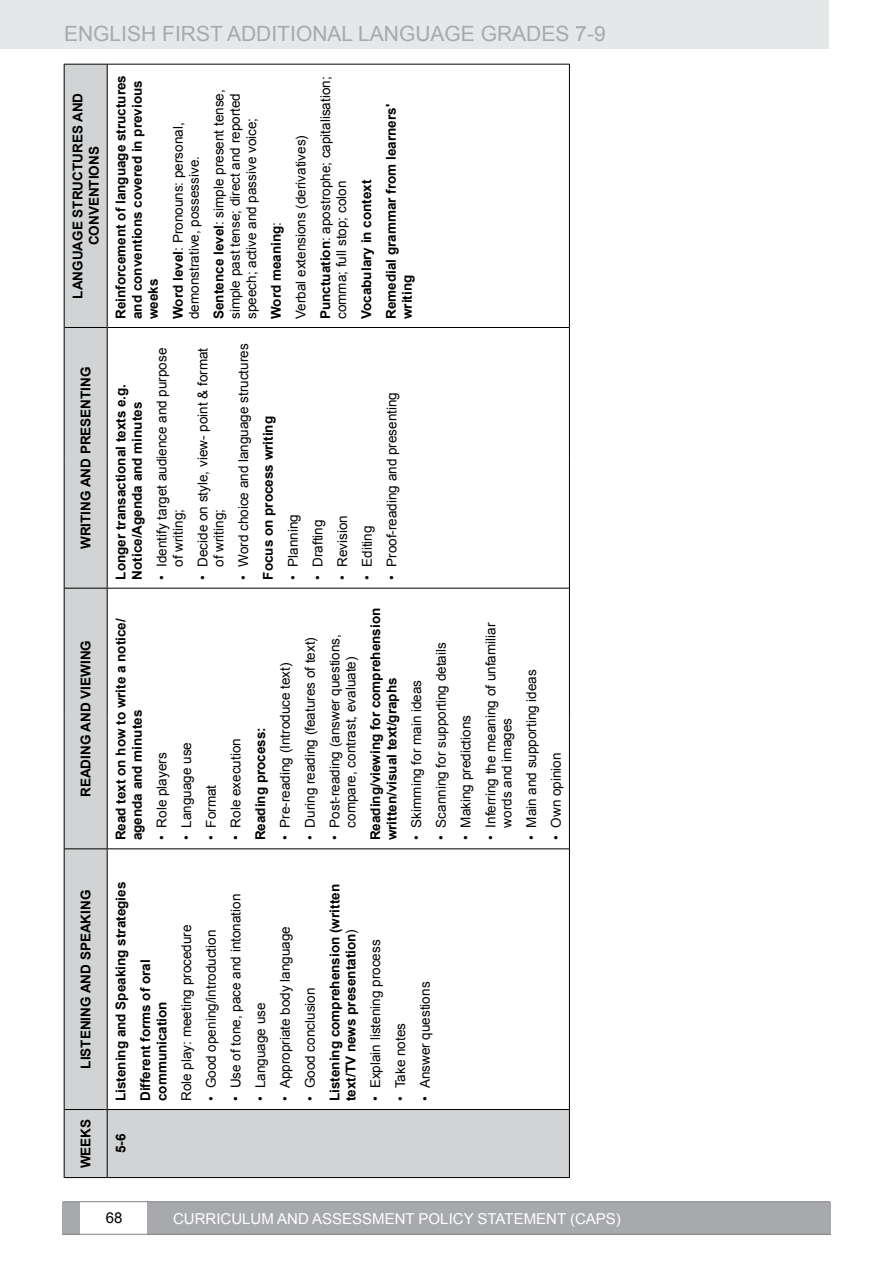
<style>
.page{position:relative;width:893px;height:1263px;background:#fff}
.page>*{position:absolute;margin:0;border:0;box-sizing:border-box;transform-origin:0 0}
.t1{font:21px "Arial";color:#a7a9ac}
.t2{font:15px "Arial";color:#fff}
.t3{font:15px "Arial";color:#000}
.t4{font:13.5px/16.2px "Arial";color:#000}
.t5{font:700 13.5px/16.2px "Arial";color:#000}
.s1{font-weight:700}
.s2{font-weight:400}
</style>
<div class="page">
<div style="left:0;top:0;width:829px;height:49px;background:#e6e7e8"></div>
<div style="left:63px;top:1202px;width:17px;height:32px;background:#a7a9ac"></div>
<div style="left:147px;top:1202px;width:683px;height:32px;background:#a7a9ac"></div>
<hr style="left:63px;top:1234px;width:767px;height:1px;background:#808285">
<hr style="left:63px;top:1201px;width:767px;height:1px;background:#808285">
<svg style="left:65px;top:65px;width:504px;height:1112px"></svg>
<hr style="left:108px;top:1177px;width:461px;height:1px;background:#000">
<hr style="left:108px;top:1109px;width:461px;height:1px;background:#000">
<hr style="left:108px;top:848px;width:461px;height:1px;background:#000">
<hr style="left:108px;top:588px;width:461px;height:1px;background:#000">
<hr style="left:108px;top:327px;width:461px;height:1px;background:#000">
<hr style="left:108px;top:64px;width:461px;height:1px;background:#000">
<hr style="left:569px;top:1109px;width:1px;height:69px;background:#000">
<hr style="left:569px;top:849px;width:1px;height:260px;background:#000">
<hr style="left:569px;top:718px;width:1px;height:131px;background:#000">
<hr style="left:569px;top:588px;width:1px;height:130px;background:#000">
<hr style="left:569px;top:458px;width:1px;height:130px;background:#000">
<hr style="left:569px;top:327px;width:1px;height:131px;background:#000">
<hr style="left:569px;top:64px;width:1px;height:263px;background:#000">
<hr style="left:64px;top:1109px;width:1px;height:69px;background:#000">
<hr style="left:65px;top:1177px;width:42px;height:1px;background:#000">
<hr style="left:64px;top:849px;width:1px;height:260px;background:#000">
<hr style="left:65px;top:1109px;width:42px;height:1px;background:#000">
<hr style="left:64px;top:718px;width:1px;height:131px;background:#000">
<hr style="left:65px;top:848px;width:42px;height:1px;background:#000">
<hr style="left:64px;top:588px;width:1px;height:130px;background:#000">
<hr style="left:64px;top:458px;width:1px;height:130px;background:#000">
<hr style="left:65px;top:588px;width:42px;height:1px;background:#000">
<hr style="left:64px;top:327px;width:1px;height:131px;background:#000">
<hr style="left:64px;top:64px;width:1px;height:263px;background:#000">
<hr style="left:65px;top:327px;width:42px;height:1px;background:#000">
<hr style="left:65px;top:64px;width:42px;height:1px;background:#000">
<hr style="left:107px;top:1109px;width:1px;height:69px;background:#000">
<hr style="left:107px;top:849px;width:1px;height:260px;background:#000">
<hr style="left:107px;top:718px;width:1px;height:131px;background:#000">
<hr style="left:107px;top:588px;width:1px;height:130px;background:#000">
<hr style="left:107px;top:458px;width:1px;height:130px;background:#000">
<hr style="left:107px;top:327px;width:1px;height:131px;background:#000">
<hr style="left:107px;top:64px;width:1px;height:263px;background:#000">
<h1 class="t1" style="left:64px;top:19px;width:543px">ENGLISH FIRST ADDITIONAL LANGUAGE GRADES 7-9</h1>
<p class="t5" style="left:70px;top:299px;width:207px;text-align:center;rotate:-90deg">LANGUAGE STRUCTURES AND<br>CONVENTIONS</p>
<p class="t5" style="left:78px;top:549px;width:184px;rotate:-90deg">WRITING AND PRESENTING</p>
<p class="t5" style="left:78px;top:797px;width:159px;rotate:-90deg">READING AND VIEWING</p>
<p class="t5" style="left:113px;top:319px;width:245px;rotate:-90deg">Reinforcement of language structures and conventions covered in previous weeks</p>
<p class="t4" style="left:170px;top:319px;width:198px;rotate:-90deg"><span class="s1">Word level</span>: Pronouns: personal, demonstrative, possessive.</p>
<p class="t4" style="left:211px;top:319px;width:231px;rotate:-90deg"><span class="s1">Sentence level</span>: simple present tense, simple past tense; direct and reported speech; active and passive voice;</p>
<p class="t4" style="left:264px;top:319px;width:244px;line-height:24.8px;rotate:-90deg"><span class="s1">Word meaning</span>:<br>Verbal extensions (derivatives)<br><span class="s1">Punctuation</span>: apostrophe; capitalisation;</p>
<p class="t4" style="left:334px;top:319px;width:140px;rotate:-90deg">comma; full stop; colon</p>
<p class="t5" style="left:354px;top:319px;width:216px;line-height:24.8px;rotate:-90deg">Vocabulary in context<br>Remedial grammar from learners'</p>
<p class="t5" style="left:399px;top:319px;width:46px;rotate:-90deg">writing</p>
<p class="t5" style="left:113px;top:580px;width:197px;rotate:-90deg">Longer transactional texts e.g.<br>Notice/Agenda and minutes</p>
<p class="t5" style="left:113px;top:840px;width:224px;rotate:-90deg">Read text on how to write a notice/ agenda and minutes</p>
<p class="t4" style="left:154px;top:567px;width:221px;text-indent:-13px;rotate:-90deg">• Identify target audience and purpose of writing;</p>
<p class="t4" style="left:195px;top:567px;width:221px;text-indent:-13px;rotate:-90deg">• Decide on style, view- point &amp; format of writing;</p>
<p class="t4" style="left:236px;top:580px;width:238px;rotate:-90deg">• Word choice and language structures</p>
<p class="t5" style="left:261px;top:580px;width:165px;rotate:-90deg">Focus on process writing</p>
<p class="t4" style="left:285px;top:580px;width:67px;rotate:-90deg">• Planning</p>
<p class="t4" style="left:310px;top:580px;width:62px;rotate:-90deg">• Drafting</p>
<p class="t4" style="left:334px;top:580px;width:66px;rotate:-90deg">• Revision</p>
<p class="t4" style="left:359px;top:580px;width:56px;rotate:-90deg">• Editing</p>
<p class="t4" style="left:384px;top:580px;width:189px;rotate:-90deg">• Proof-reading and presenting</p>
<p class="t4" style="left:154px;top:840px;width:89px;rotate:-90deg">• Role players</p>
<p class="t4" style="left:178px;top:840px;width:100px;rotate:-90deg">• Language use</p>
<p class="t4" style="left:203px;top:840px;width:57px;rotate:-90deg">• Format</p>
<p class="t4" style="left:228px;top:840px;width:104px;rotate:-90deg">• Role execution</p>
<p class="t5" style="left:253px;top:840px;width:115px;rotate:-90deg">Reading process:</p>
<p class="t4" style="left:277px;top:840px;width:179px;rotate:-90deg">• Pre-reading (Introduce text)</p>
<p class="t4" style="left:302px;top:840px;width:205px;rotate:-90deg">• During reading (features of text)</p>
<p class="t4" style="left:327px;top:828px;width:195px;text-indent:-13px;rotate:-90deg">• Post-reading (answer questions, compare, contrast, evaluate)</p>
<p class="t5" style="left:368px;top:840px;width:234px;rotate:-90deg">Reading/viewing for comprehension written/visual text/graphs</p>
<p class="t4" style="left:408px;top:840px;width:162px;rotate:-90deg">• Skimming for main ideas</p>
<p class="t4" style="left:433px;top:840px;width:200px;rotate:-90deg">• Scanning for supporting details</p>
<p class="t4" style="left:458px;top:840px;width:127px;rotate:-90deg">• Making predictions</p>
<p class="t4" style="left:483px;top:828px;width:207px;text-indent:-13px;rotate:-90deg">• Inferring the meaning of unfamiliar words and images</p>
<p class="t4" style="left:524px;top:840px;width:173px;rotate:-90deg">• Main and supporting ideas</p>
<p class="t4" style="left:548px;top:840px;width:89px;rotate:-90deg">• Own opinion</p>
<p class="t5" style="left:78px;top:1068px;width:180px;rotate:-90deg">LISTENING AND SPEAKING</p>
<p class="t5" style="left:78px;top:1168px;width:50px;rotate:-90deg">WEEKS</p>
<p class="t5" style="left:109px;top:1101px;width:221px;line-height:24.8px;rotate:-90deg">Listening and Speaking strategies<br>Different forms of oral</p>
<p class="t5" style="left:154px;top:1101px;width:101px;rotate:-90deg">communication</p>
<p class="t5" style="left:113px;top:1153px;width:21px;rotate:-90deg">5-6</p>
<p class="t4" style="left:178px;top:1101px;width:178px;rotate:-90deg">Role play: meeting procedure</p>
<p class="t4" style="left:203px;top:1101px;width:173px;rotate:-90deg">• Good opening/introduction</p>
<p class="t4" style="left:228px;top:1101px;width:209px;rotate:-90deg">• Use of tone, pace and intonation</p>
<p class="t4" style="left:253px;top:1101px;width:100px;rotate:-90deg">• Language use</p>
<p class="t4" style="left:277px;top:1101px;width:176px;rotate:-90deg">• Appropriate body language</p>
<p class="t4" style="left:302px;top:1101px;width:115px;rotate:-90deg">• Good conclusion</p>
<p class="t5" style="left:327px;top:1101px;width:218px;rotate:-90deg">Listening comprehension (written text/TV news presentation<span class="s2">)</span></p>
<p class="t4" style="left:368px;top:1101px;width:163px;rotate:-90deg">• Explain listening process</p>
<p class="t4" style="left:392px;top:1101px;width:80px;rotate:-90deg">• Take notes</p>
<p class="t4" style="left:417px;top:1101px;width:121px;rotate:-90deg">• Answer questions</p>
<p class="t3" style="left:106px;top:1208px;width:18px">68</p>
<p class="t2" style="left:173px;top:1209px;width:449px">CURRICULUM AND ASSESSMENT POLICY STATEMENT (CAPS)</p>
</div>
